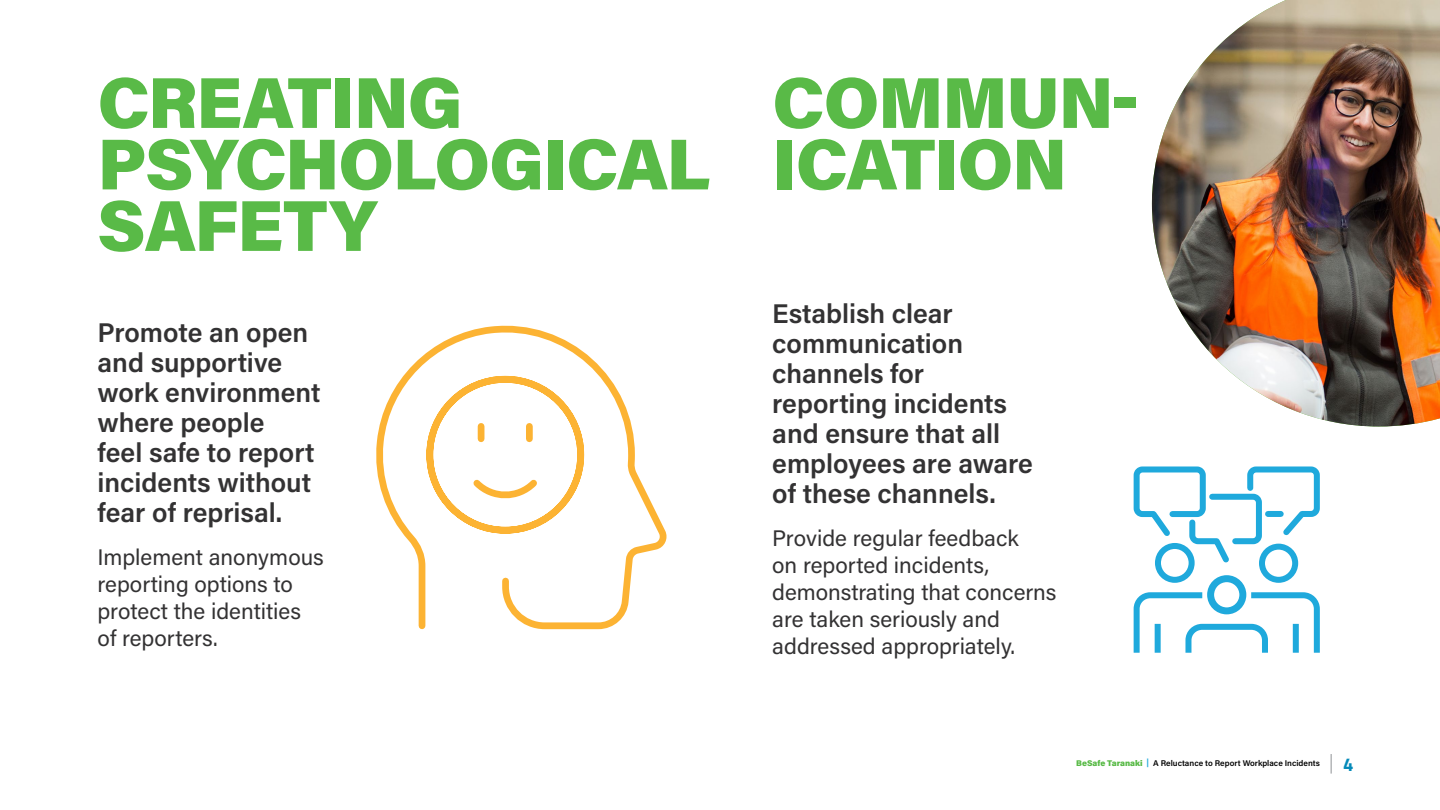
<style>
.page{position:relative;width:1440px;height:810px;background:#fff}
.page>*{position:absolute;margin:0;border:0;box-sizing:border-box;transform-origin:0 0}
.t1{font:900 72px/61.5px "Acumin Pro";letter-spacing:-.02em;color:#59ba47}
.t2{font:600 27px/30px "Acumin Pro";color:#333233}
.t3{font:22.5px/27px "Acumin Pro";color:#333233}
.t4{font:700 18.6px "Titillium Web";color:#058ab9}
.t5{font:600 8.25px "Acumin Pro";color:#000}
.s1{font-weight:900;color:#59ba47}
.s2{font-weight:700;color:#1fa9dc}
</style>
<div class="page">
<svg style="left:376px;top:325px;width:291px;height:305px"></svg>
<svg style="left:1133px;top:466px;width:187px;height:187px"></svg>
<img style="left:1152px;top:0;width:288px;height:427px">
<svg style="left:1331px;top:754px;width:1px;height:20px"></svg>
<h1 class="t1" style="left:97px;top:68px;width:614px">CREATING<br>PSYCHOLOGICAL<br>SAFETY</h1>
<h1 class="t1" style="left:772px;top:68px;width:369px">COMMUN-<br>ICATION</h1>
<p class="t2" style="left:98px;top:317px;width:225px">Promote an open and supportive work environment where people<br>feel safe to report incidents without fear of reprisal.</p>
<p class="t3" style="left:98px;top:543px;width:228px">Implement anonymous reporting options to protect the identities of reporters.</p>
<p class="t2" style="left:772px;top:298px;width:262px">Establish clear communication channels for reporting incidents and ensure that all employees are aware of these channels.</p>
<p class="t3" style="left:772px;top:524px;width:286px">Provide regular feedback<br>on reported incidents, demonstrating that concerns are taken seriously and addressed appropriately.</p>
<p class="t5" style="left:1076px;top:757px;width:245px"><span class="s1">BeSafe Taranaki</span> <span class="s2">|</span> A Reluctance to Report Workplace Incidents</p>
<p class="t4" style="left:1343px;top:750px;width:12px">4</p>
</div>
